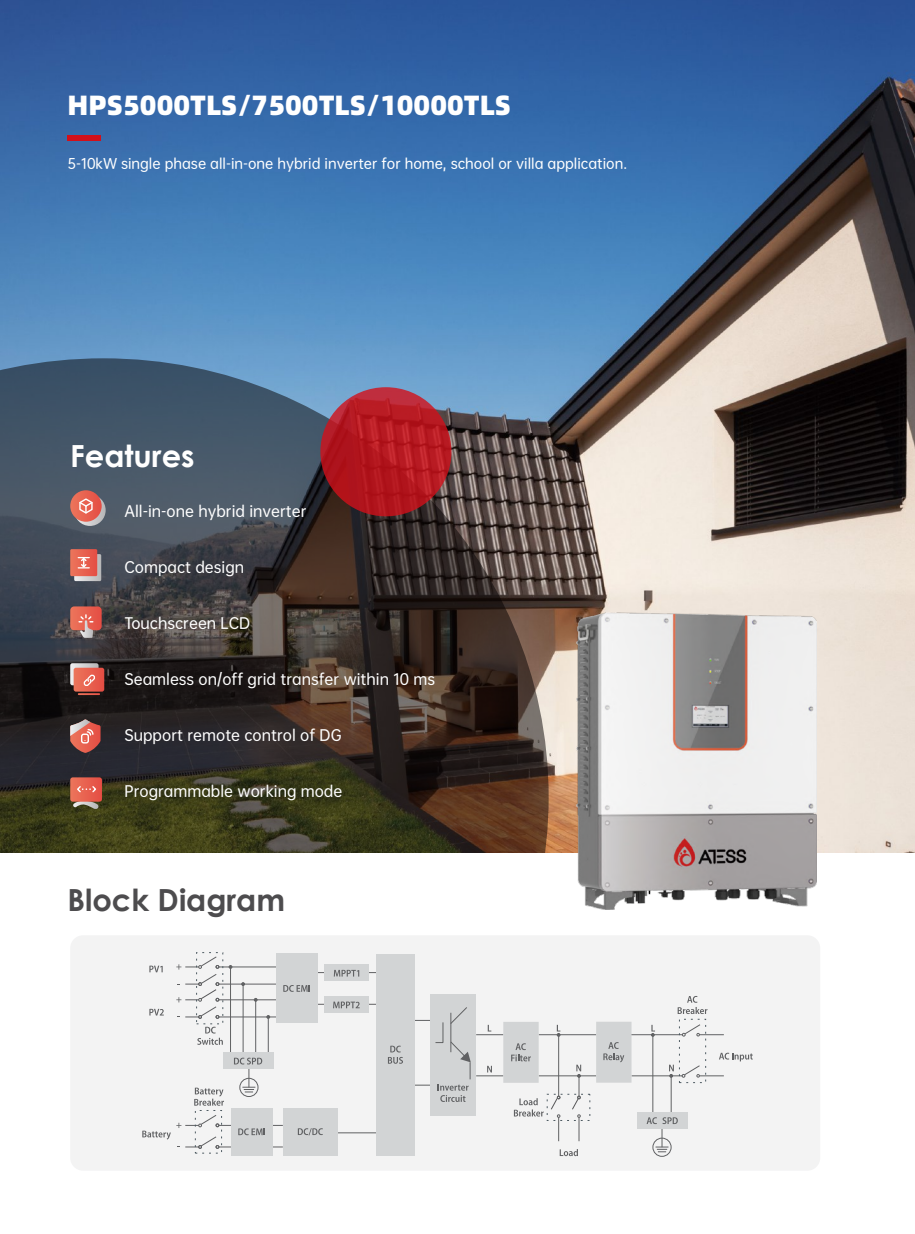
<style>
.page{position:relative;width:915px;height:1234px;background:#fff}
.page>*{position:absolute;margin:0;border:0;box-sizing:border-box;transform-origin:0 0}
.t1{font:700 30.45px "Century Gothic";color:#4d4c4e}
.t2{font:700 30.45px "Century Gothic";color:#fff}
.t3{font:27.9px "Alibaba Pu Hui Ti H";color:#fff}
.t4{font:14.55px "OPPO Sans M";color:#fff}
.t5{font:13.5px "OPPO Sans M";color:#fff}
</style>
<div class="page">
<img style="left:0;top:0;width:914px;height:852px">
<svg style="left:0;top:358px;width:548px;height:494px;background:#414242"></svg>
<svg style="left:320px;top:387px;width:131px;height:129px;background:#b41a23"></svg>
<div style="left:70px;top:935px;width:749px;height:235px;background:#f3f3f3;border-radius:13px"></div>
<svg style="left:74px;top:494px;width:32px;height:32px"></svg>
<svg style="left:70px;top:490px;width:32px;height:31px"></svg>
<svg style="left:78px;top:497px;width:16px;height:17px"></svg>
<svg style="left:70px;top:606px;width:32px;height:31px"></svg>
<svg style="left:70px;top:549px;width:31px;height:32px"></svg>
<svg style="left:70px;top:719px;width:30px;height:33px"></svg>
<svg style="left:70px;top:777px;width:32px;height:31px"></svg>
<svg style="left:70px;top:663px;width:34px;height:32px"></svg>
<img style="left:576px;top:612px;width:240px;height:297px">
<hr style="left:337px;top:1132px;width:43px;height:1px;background:#606163">
<hr style="left:230px;top:965px;width:1px;height:87px;background:#606163">
<hr style="left:242px;top:982px;width:1px;height:70px;background:#606163">
<hr style="left:255px;top:1000px;width:1px;height:52px;background:#606163">
<hr style="left:268px;top:1018px;width:1px;height:34px;background:#606163">
<div style="left:239px;top:1077px;width:19px;height:19px;border:1px solid #606163;border-radius:50%"></div>
<hr style="left:219px;top:966px;width:58px;height:1px;background:#606163">
<hr style="left:219px;top:999px;width:58px;height:1px;background:#606163">
<hr style="left:219px;top:983px;width:58px;height:1px;background:#606163">
<hr style="left:219px;top:1016px;width:58px;height:1px;background:#606163">
<svg style="left:149px;top:965px;width:14px;height:7px"></svg>
<svg style="left:149px;top:1008px;width:15px;height:7px"></svg>
<svg style="left:197px;top:1026px;width:26px;height:18px"></svg>
<svg style="left:194px;top:1087px;width:30px;height:18px"></svg>
<svg style="left:559px;top:1149px;width:18px;height:6px"></svg>
<hr style="left:538px;top:1033px;width:58px;height:1px;background:#606163">
<hr style="left:630px;top:1033px;width:52px;height:1px;background:#606163">
<hr style="left:538px;top:1075px;width:58px;height:1px;background:#606163">
<hr style="left:631px;top:1075px;width:51px;height:1px;background:#606163">
<hr style="left:558px;top:1035px;width:1px;height:61px;background:#606163">
<hr style="left:652px;top:1035px;width:1px;height:76px;background:#606163">
<hr style="left:670px;top:1075px;width:1px;height:36px;background:#606163">
<svg style="left:556px;top:1024px;width:4px;height:12px"></svg>
<svg style="left:650px;top:1024px;width:4px;height:12px"></svg>
<svg style="left:668px;top:1064px;width:5px;height:13px"></svg>
<div style="left:652px;top:1137px;width:19px;height:19px;border:1px solid #606163;border-radius:50%"></div>
<svg style="left:487px;top:1024px;width:5px;height:8px"></svg>
<svg style="left:476px;top:1065px;width:27px;height:11px"></svg>
<div style="left:276px;top:953px;width:41px;height:69px;background:#d2d4d5"></div>
<div style="left:231px;top:1107px;width:41px;height:48px;background:#d2d4d5"></div>
<svg style="left:238px;top:1128px;width:27px;height:6px"></svg>
<div style="left:283px;top:1107px;width:55px;height:48px;background:#d2d4d5"></div>
<svg style="left:298px;top:1128px;width:25px;height:7px"></svg>
<div style="left:223px;top:1052px;width:50px;height:17px;background:#d2d4d5"></div>
<div style="left:637px;top:1111px;width:50px;height:17px;background:#d2d4d5"></div>
<svg style="left:234px;top:1057px;width:28px;height:35px"></svg>
<div style="left:324px;top:963px;width:44px;height:17px;background:#d2d4d5"></div>
<div style="left:324px;top:995px;width:44px;height:17px;background:#d2d4d5"></div>
<svg style="left:333px;top:1001px;width:26px;height:7px"></svg>
<div style="left:376px;top:953px;width:38px;height:202px;background:#d2d4d5"></div>
<svg style="left:388px;top:1045px;width:15px;height:18px"></svg>
<div style="left:430px;top:993px;width:46px;height:122px;background:#d2d4d5"></div>
<div style="left:503px;top:1021px;width:35px;height:61px;background:#d2d4d5"></div>
<svg style="left:511px;top:1043px;width:19px;height:18px"></svg>
<svg style="left:646px;top:1117px;width:31px;height:34px"></svg>
<svg style="left:414px;top:1005px;width:56px;height:96px"></svg>
<svg style="left:283px;top:985px;width:27px;height:6px"></svg>
<svg style="left:333px;top:969px;width:26px;height:7px"></svg>
<svg style="left:142px;top:1115px;width:89px;height:33px"></svg>
<svg style="left:571px;top:1064px;width:10px;height:76px"></svg>
<svg style="left:551px;top:1095px;width:9px;height:45px"></svg>
<svg style="left:681px;top:1024px;width:42px;height:12px"></svg>
<svg style="left:681px;top:1052px;width:71px;height:25px"></svg>
<svg style="left:513px;top:1098px;width:30px;height:18px"></svg>
<div style="left:596px;top:1021px;width:35px;height:61px;background:#d2d4d5"></div>
<svg style="left:603px;top:1042px;width:21px;height:20px"></svg>
<svg style="left:677px;top:996px;width:30px;height:17px"></svg>
<svg style="left:176px;top:956px;width:43px;height:62px"></svg>
<div style="left:67px;top:135px;width:34px;height:6px;background:#d2101a"></div>
<h2 class="t3" style="left:67px;top:82px;width:445px">HPS5000TLS/7500TLS/10000TLS</h2>
<p class="t5" style="left:67px;top:152px;width:561px">5-10kW single phase all-in-one hybrid inverter for home, school or villa application.</p>
<h1 class="t2" style="left:70px;top:433px;width:126px">Features</h1>
<p class="t4" style="left:124px;top:499px;width:184px">All-in-one hybrid inverter</p>
<p class="t4" style="left:124px;top:555px;width:121px">Compact design</p>
<p class="t4" style="left:124px;top:610px;width:127px">Touchscreen LCD</p>
<p class="t4" style="left:124px;top:666px;width:312px">Seamless on/off grid transfer within 10 ms</p>
<p class="t4" style="left:124px;top:722px;width:219px">Support remote control of DG</p>
<p class="t4" style="left:124px;top:778px;width:219px">Programmable working mode</p>
<h1 class="t1" style="left:67px;top:876px;width:219px">Block Diagram</h1>
</div>
